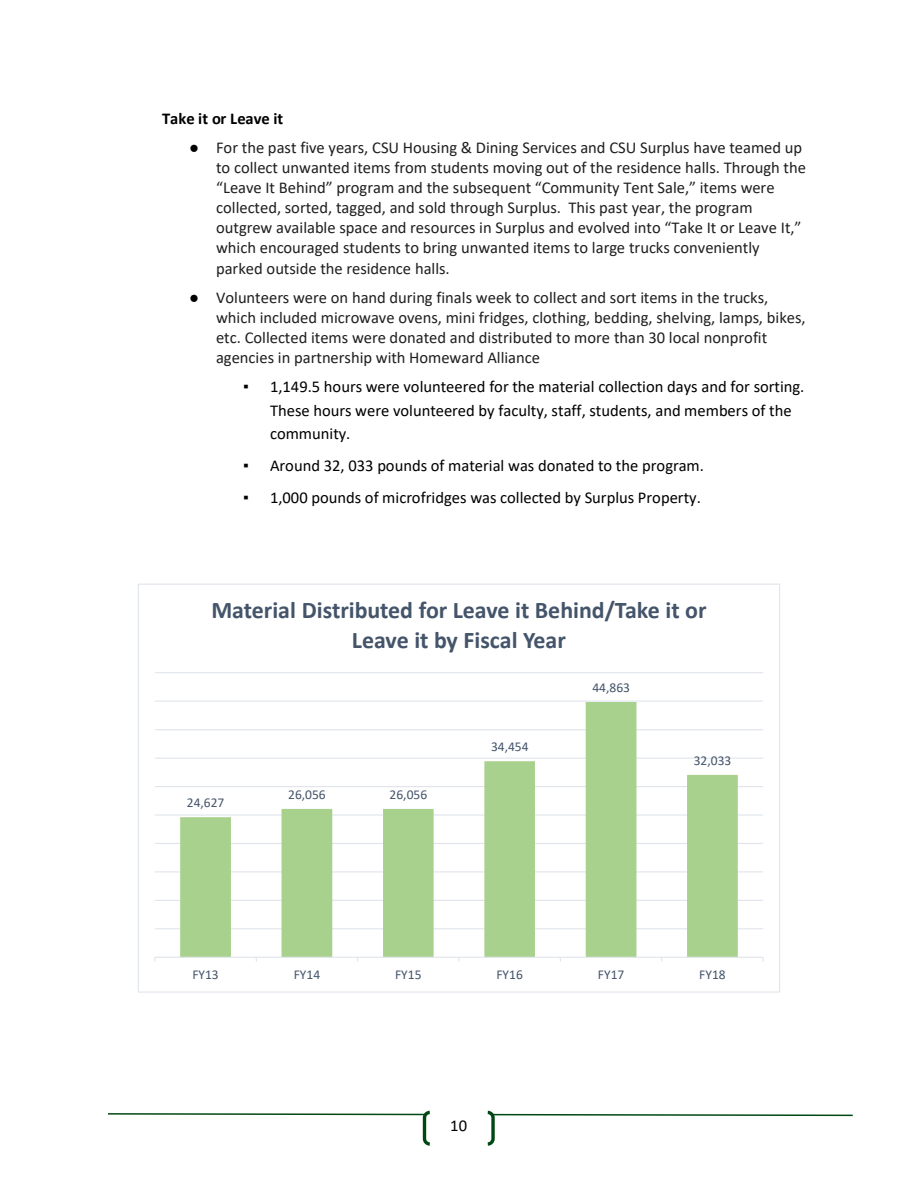
<style>
.page{position:relative;width:918px;height:1188px;background:#fff}
.page>*{position:absolute;margin:0;border:0;box-sizing:border-box;transform-origin:0 0}
.t1{font:700 24px/29.4px "Calibri";color:#44546a;text-align:center}
.t2{font:16.5px/20.1px "Calibri";color:#1f1f1f}
.t3{font:16.5px/23.1px "Calibri";color:#000}
.t4{font:700 16.5px "Calibri";color:#000}
.t5{font:13.5px "Calibri";color:#44546a}
.s1{font-family:"Times New Roman";color:#000}
.s2{font-family:"Times New Roman"}
</style>
<div class="page">
<svg style="left:108px;top:1110px;width:745px;height:36px"></svg>
<hr style="left:155px;top:928px;width:608px;height:1px;background:#e0e5eb">
<hr style="left:155px;top:900px;width:608px;height:1px;background:#e0e5eb">
<hr style="left:155px;top:871px;width:608px;height:1px;background:#e0e5eb">
<hr style="left:155px;top:843px;width:608px;height:1px;background:#e0e5eb">
<hr style="left:155px;top:814px;width:608px;height:2px;background:#e0e5eb">
<hr style="left:155px;top:786px;width:608px;height:1px;background:#e0e5eb">
<hr style="left:155px;top:758px;width:608px;height:1px;background:#e0e5eb">
<hr style="left:155px;top:729px;width:608px;height:1px;background:#e0e5eb">
<hr style="left:155px;top:701px;width:608px;height:1px;background:#e0e5eb">
<hr style="left:155px;top:672px;width:608px;height:1px;background:#e0e5eb">
<svg style="left:180px;top:702px;width:558px;height:255px"></svg>
<hr style="left:155px;top:957px;width:608px;height:1px;background:#e0e5eb">
<p class="t4" style="left:162px;top:111px;width:123px">Take it or Leave it</p>
<p class="t2" style="left:216px;top:139px;width:592px;text-indent:-27px"><span class="s1">●</span> For the past five years, CSU Housing &amp; Dining Services and CSU Surplus have teamed up to collect unwanted items from students moving out of the residence halls. Through the “Leave It Behind” program and the subsequent “Community Tent Sale,” items were collected, sorted, tagged, and sold through Surplus. This past year, the program outgrew available space and resources in Surplus and evolved into “Take It or Leave It,” which encouraged students to bring unwanted items to large trucks conveniently parked outside the residence halls.</p>
<p class="t2" style="left:216px;top:289px;width:591px;text-indent:-27px"><span class="s1">●</span> Volunteers were on hand during finals week to collect and sort items in the trucks, which included microwave ovens, mini fridges, clothing, bedding, shelving, lamps, bikes, etc. Collected items were donated and distributed to more than 30 local nonprofit agencies in partnership with Homeward Alliance</p>
<p class="t3" style="left:270px;top:377px;width:536px;text-indent:-27px"><span class="s2">▪</span> 1,149.5 hours were volunteered for the material collection days and for sorting.<br>These hours were volunteered by faculty, staff, students, and members of the community.</p>
<p class="t3" style="left:243px;top:455px;width:463px"><span class="s2">▪</span> Around 32, 033 pounds of material was donated to the program.</p>
<p class="t3" style="left:243px;top:488px;width:459px"><span class="s2">▪</span> 1,000 pounds of microfridges was collected by Surplus Property.</p>
<p class="t1" style="left:211px;top:598px;width:497px">Material Distributed for Leave it Behind/Take it or<br>Leave it by Fiscal Year</p>
<p class="t5" style="left:187px;top:797px;width:39px">24,627</p>
<p class="t5" style="left:288px;top:789px;width:39px">26,056</p>
<p class="t5" style="left:390px;top:789px;width:39px">26,056</p>
<p class="t5" style="left:491px;top:741px;width:39px">34,454</p>
<p class="t5" style="left:592px;top:681px;width:39px">44,863</p>
<p class="t5" style="left:694px;top:755px;width:39px">32,033</p>
<p class="t5" style="left:192px;top:969px;width:28px">FY13</p>
<p class="t5" style="left:294px;top:969px;width:28px">FY14</p>
<p class="t5" style="left:395px;top:969px;width:28px">FY15</p>
<p class="t5" style="left:497px;top:969px;width:28px">FY16</p>
<p class="t5" style="left:598px;top:969px;width:28px">FY17</p>
<p class="t5" style="left:699px;top:969px;width:28px">FY18</p>
<p class="t3" style="left:450px;top:1116px;width:18px">10</p>
</div>
